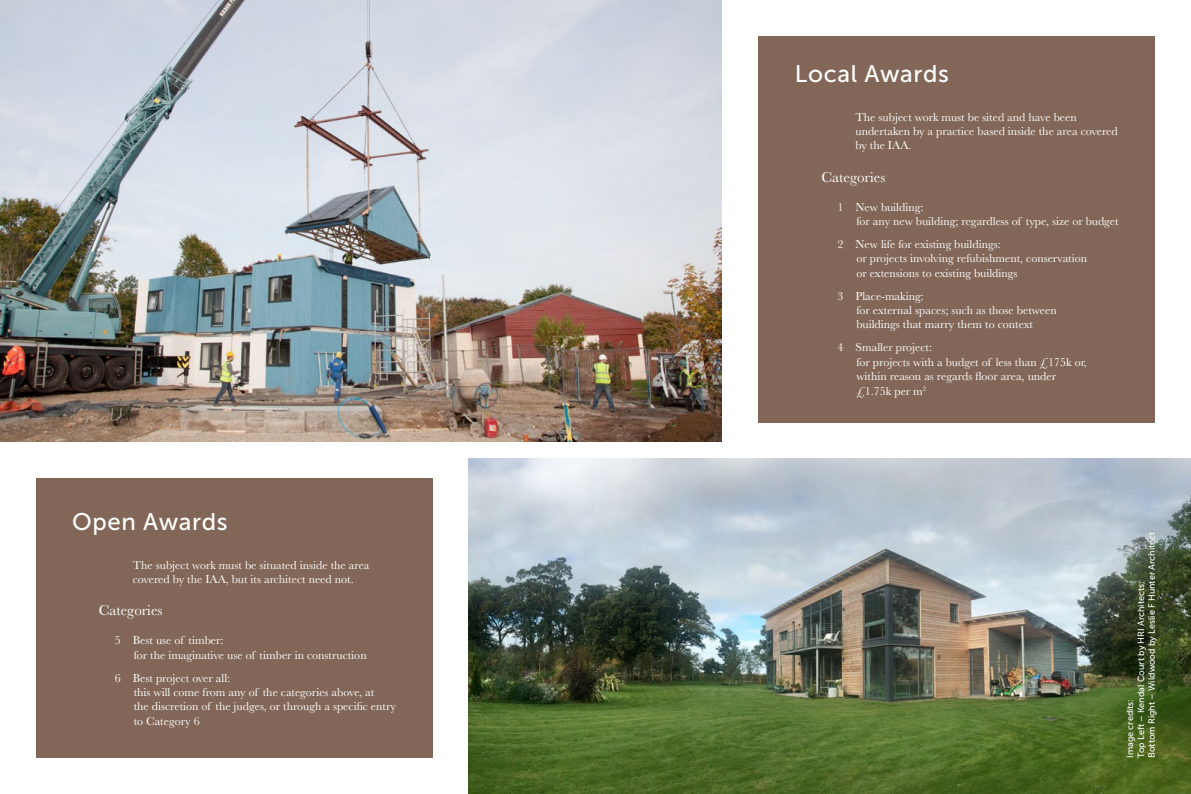
<style>
.page{position:relative;width:1191px;height:794px;background:#fff}
.page>*{position:absolute;margin:0;border:0;box-sizing:border-box;transform-origin:0 0}
.t1{font:24px "Museo Sans 500";letter-spacing:.025em;color:#fff}
.t2{font:15px "Baskerville";color:#fff}
.t3{font:12px/14.4px "Baskerville";color:#fff}
.t4{font:9px/10.8px "Museo Sans 500";color:#fff}
</style>
<div class="page">
<div style="left:758px;top:36px;width:397px;height:386px;background:#826758"></div>
<div style="left:36px;top:479px;width:396px;height:279px;background:#826758"></div>
<img style="left:468px;top:459px;width:723px;height:335px">
<img style="left:0;top:0;width:721px;height:441px">
<h1 class="t1" style="left:72px;top:508px;width:157px">Open Awards</h1>
<p class="t3" style="left:133px;top:557px;width:238px">The subject work must be situated inside the area covered by the IAA, but its architect need not.</p>
<p class="t2" style="left:99px;top:601px;width:65px">Categories</p>
<p class="t3" style="left:134px;top:633px;width:234px;text-indent:-19px">5 Best use of timber:<br>for the imaginative use of timber in construction</p>
<p class="t3" style="left:134px;top:670px;width:264px;text-indent:-19px">6 Best project over all:<br>this will come from any of the categories above, at<br>the discretion of the judges, or through a specific entry to Category 6</p>
<h1 class="t1" style="left:795px;top:60px;width:155px">Local Awards</h1>
<p class="t3" style="left:855px;top:110px;width:264px">The subject work must be sited and have been undertaken by a practice based inside the area covered by the IAA.</p>
<p class="t2" style="left:821px;top:167px;width:65px">Categories</p>
<p class="t3" style="left:856px;top:200px;width:264px;text-indent:-19px">1 New building:<br>for any new building; regardless of type, size or budget</p>
<p class="t3" style="left:856px;top:237px;width:232px;text-indent:-19px">2 New life for existing buildings:<br>or projects involving refubishment, conservation or extensions to existing buildings</p>
<p class="t3" style="left:856px;top:289px;width:202px;text-indent:-19px">3 Place-making:<br>for external spaces; such as those between buildings that marry them to context</p>
<p class="t3" style="left:856px;top:340px;width:232px;text-indent:-19px">4 Smaller project:<br>for projects with a budget of less than £175k or, within reason as regards floor area, under £1.75k per m<sup>2</sup></p>
<p class="t4" style="left:1124px;top:758px;width:228px;rotate:-90deg">Image credits:<br>Top Left – Kendal Court by HRI Architects;<br>Bottom Right – Wildwood by Leslie F Hunter Architect</p>
</div>
